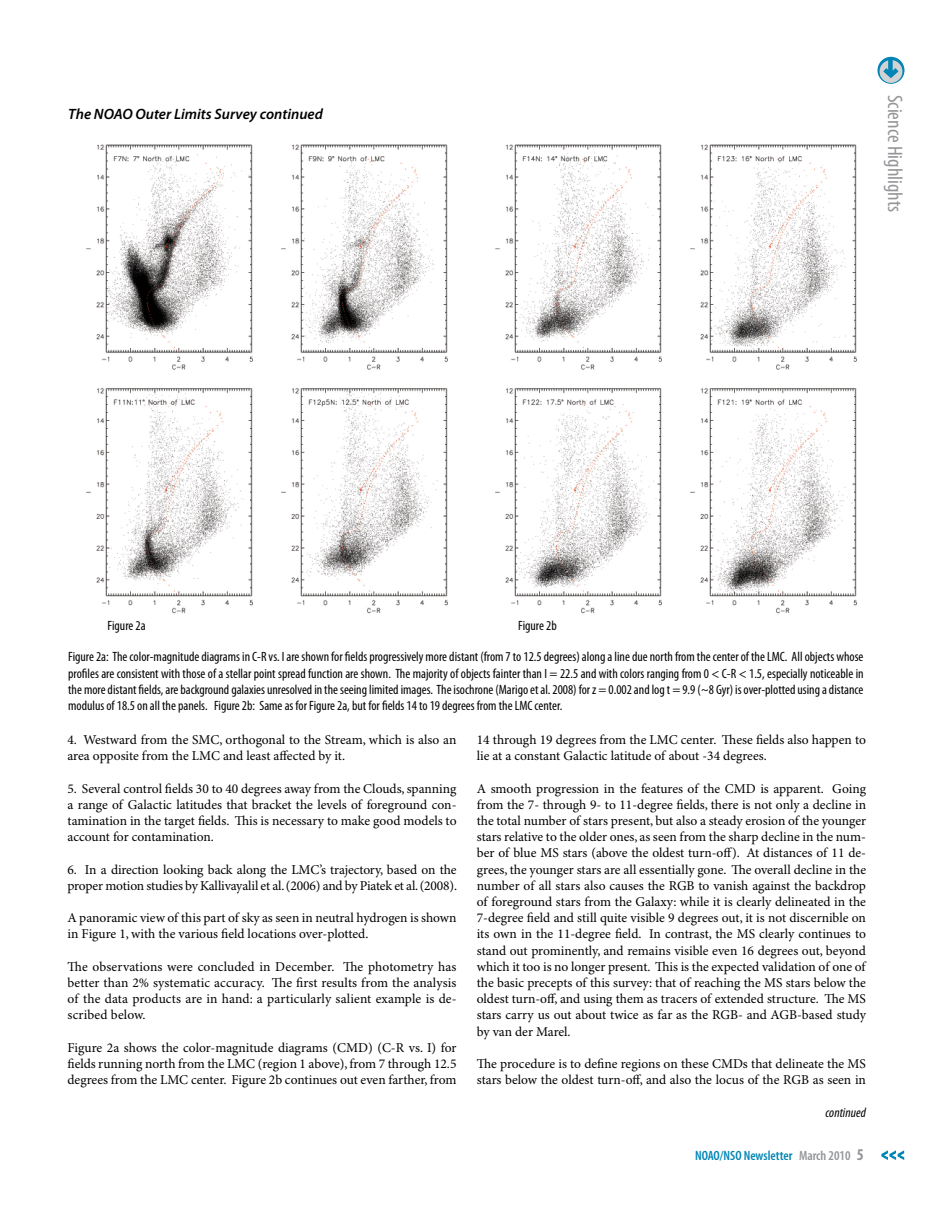
<style>
.page{position:relative;width:945px;height:1215px;background:#fff}
.page>*{position:absolute;margin:0;border:0;box-sizing:border-box;transform-origin:0 0}
.t1{font:condensed 21px "Myriad Pro";color:#939598}
.t2{font:italic 600 15px "Myriad Pro";color:#000}
.t3{font:13.5px/16.2px "Minion Pro";letter-spacing:-.005em;color:#000}
.t4{font:condensed 13.5px/16.2px "Myriad Pro";color:#000;text-align:justify}
.t5{font:600 condensed 13.5px "Myriad Pro";color:#0085b5}
.t6{font:italic condensed 13.5px "Myriad Pro";letter-spacing:.005em;color:#000}
.s1{color:#939598}
.s2{font-weight:700;font-size:16.5px;color:#939598}
</style>
<div class="page">
<svg style="left:881px;top:1150px;width:23px;height:10px"></svg>
<svg style="left:878px;top:57px;width:26px;height:27px"></svg>
<img style="left:86px;top:144px;width:362px;height:470px">
<img style="left:495px;top:144px;width:362px;height:470px">
<p class="t2" style="left:68px;top:105px;width:256px">The NOAO Outer Limits Survey continued</p>
<h1 class="t1" style="left:908px;top:94px;width:119px;rotate:90deg">Science Highlights</h1>
<p class="t4" style="left:108px;top:617px;width:40px">Figure 2a</p>
<p class="t4" style="left:518px;top:617px;width:40px">Figure 2b</p>
<p class="t4" style="left:68px;top:649px;width:797px">Figure 2a: The color-magnitude diagrams in C-R vs. I are shown for fields progressively more distant (from 7 to 12.5 degrees) along a line due north from the center of the LMC. All objects whose profiles are consistent with those of a stellar point spread function are shown. The majority of objects fainter than I = 22.5 and with colors ranging from 0 &lt; C-R &lt; 1.5, especially noticeable in the more distant fields, are background galaxies unresolved in the seeing limited images. The isochrone (Marigo et al. 2008) for z = 0.002 and log t = 9.9 (~8 Gyr) is over-plotted using a distance modulus of 18.5 on all the panels. Figure 2b: Same as for Figure 2a, but for fields 14 to 19 degrees from the LMC center.</p>
<p class="t3" style="left:68px;top:732px;width:390px">4. Westward from the SMC, orthogonal to the Stream, which is also an area opposite from the LMC and least affected by it.</p>
<p class="t3" style="left:68px;top:781px;width:391px;text-align:justify">5. Several control fields 30 to 40 degrees away from the Clouds, spanning a range of Galactic latitudes that bracket the levels of foreground con&shy;tamination in the target fields. This is necessary to make good models to account for contamination.</p>
<p class="t3" style="left:68px;top:862px;width:391px">6. In a direction looking back along the LMC’s trajectory, based on the proper motion studies by Kallivayalil et al. (2006) and by Piatek et al. (2008).</p>
<p class="t3" style="left:68px;top:910px;width:391px">A panoramic view of this part of sky as seen in neutral hydrogen is shown in Figure 1, with the various field locations over-plotted.</p>
<p class="t3" style="left:68px;top:959px;width:391px;text-align:justify">The observations were concluded in December. The photometry has better than 2% systematic accuracy. The first results from the analysis of the data products are in hand: a particularly salient example is de&shy;scribed below.</p>
<p class="t3" style="left:68px;top:1040px;width:391px;text-align:justify">Figure 2a shows the color-magnitude diagrams (CMD) (C-R vs. I) for fields running north from the LMC (region 1 above), from 7 through 12.5 degrees from the LMC center. Figure 2b continues out even farther, from</p>
<p class="t3" style="left:477px;top:732px;width:391px">14 through 19 degrees from the LMC center. These fields also happen to lie at a constant Galactic latitude of about -34 degrees.</p>
<p class="t3" style="left:477px;top:781px;width:391px;text-align:justify">A smooth progression in the features of the CMD is apparent. Going from the 7- through 9- to 11-degree fields, there is not only a decline in the total number of stars present, but also a steady erosion of the younger stars relative to the older ones, as seen from the sharp decline in the num&shy;ber of blue MS stars (above the oldest turn-off). At distances of 11 de&shy;grees, the younger stars are all essentially gone. The overall decline in the number of all stars also causes the RGB to vanish against the backdrop of foreground stars from the Galaxy: while it is clearly delineated in the 7-degree field and still quite visible 9 degrees out, it is not discernible on its own in the 11-degree field. In contrast, the MS clearly continues to stand out prominently, and remains visible even 16 degrees out, beyond which it too is no longer present. This is the expected validation of one of the basic precepts of this survey: that of reaching the MS stars below the oldest turn-off, and using them as tracers of extended structure. The MS stars carry us out about twice as far as the RGB- and AGB-based study by van der Marel.</p>
<p class="t3" style="left:477px;top:1056px;width:391px">The procedure is to define regions on these CMDs that delineate the MS stars below the oldest turn-off, and also the locus of the RGB as seen in</p>
<p class="t6" style="left:826px;top:1104px;width:42px">continued</p>
<p class="t5" style="left:695px;top:1147px;width:170px">NOAO/NSO Newsletter <span class="s1">March 2010</span> <span class="s2">5</span></p>
</div>
